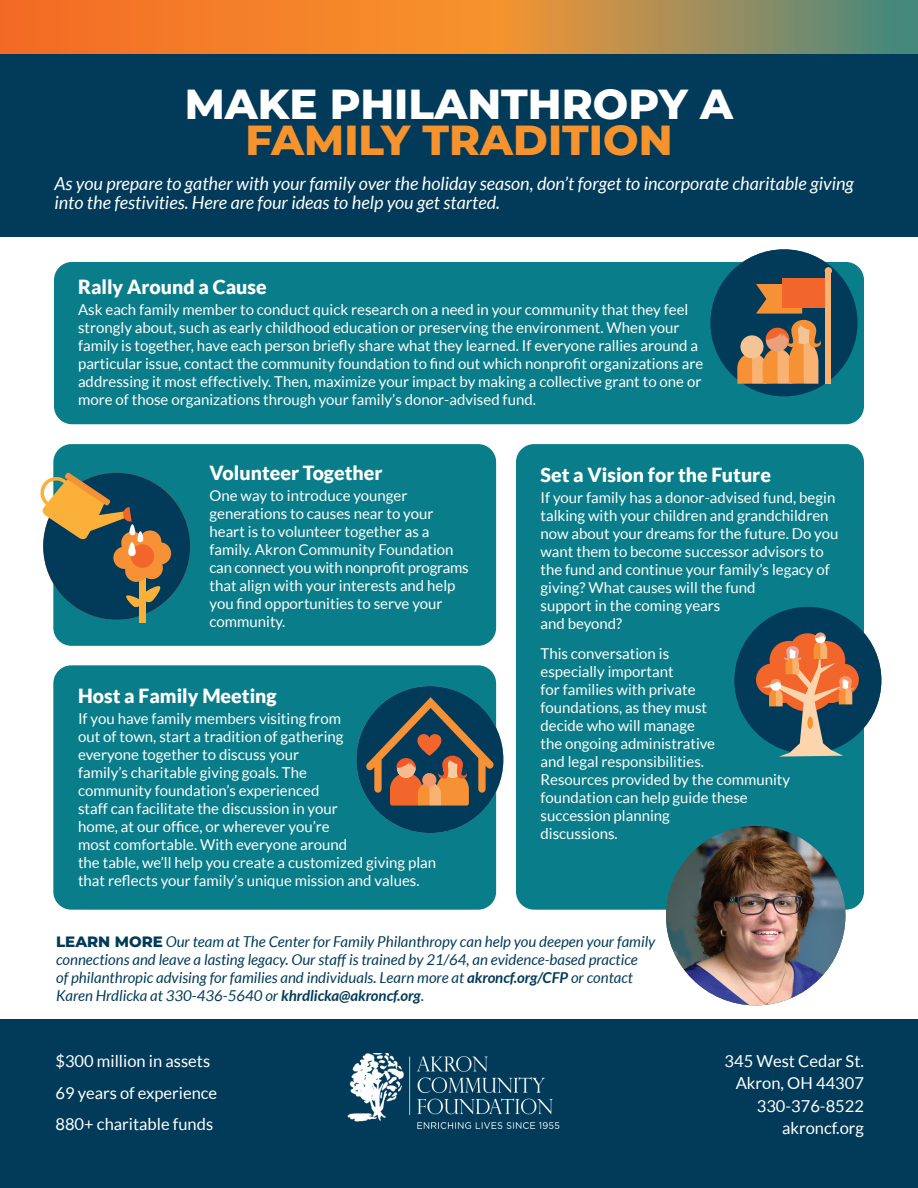
<style>
.page{position:relative;width:918px;height:1188px;background:#fff}
.page>*{position:absolute;margin:0;border:0;box-sizing:border-box;transform-origin:0 0}
.t1{font:800 42px "Montserrat";color:#fff}
.t2{font:800 42px "Montserrat";color:#f7932c}
.t3{font:900 19.5px "Lato";color:#fff}
.t4{font:italic 18px/19.5px "Lato";color:#fff}
.t5{font:16.5px/22.5px "Lato";color:#fff}
.t6{font:15px/18px "Lato";color:#fff}
.t7{font:italic 15px/18px "Lato";color:#023b59}
.s1{font-family:"Montserrat";font-weight:800;font-style:normal}
.s2{font-weight:700}
.s3{font-style:normal}
</style>
<div class="page">
<div style="left:0;top:1020px;width:918px;height:168px;background:#023b59"></div>
<div style="left:0;top:54px;width:918px;height:182px;background:#023b59"></div>
<div style="left:53px;top:444px;width:443px;height:202px;background:#0a7d8a;border-radius:18px"></div>
<svg style="left:0;top:0;width:918px;height:54px;background:#cc863f"></svg>
<img style="left:347px;top:1054px;width:213px;height:75px">
<div style="left:53px;top:665px;width:443px;height:245px;background:#0a7d8a;border-radius:18px"></div>
<div style="left:516px;top:444px;width:348px;height:466px;background:#0a7d8a;border-radius:18px"></div>
<div style="left:54px;top:262px;width:810px;height:162px;background:#0a7d8a;border-radius:18px"></div>
<img style="left:666px;top:826px;width:179px;height:179px;border-radius:90px">
<div style="left:710px;top:249px;width:147px;height:147px;background:#023b59;border-radius:50%"></div>
<div style="left:43px;top:473px;width:147px;height:147px;background:#023b59;border-radius:50%"></div>
<div style="left:356px;top:686px;width:147px;height:147px;background:#023b59;border-radius:50%"></div>
<div style="left:734px;top:607px;width:147px;height:147px;background:#023b59;border-radius:50%"></div>
<div style="left:756px;top:663px;width:32px;height:33px;background:#f2662c;border-radius:50%"></div>
<div style="left:827px;top:663px;width:32px;height:33px;background:#f2662c;border-radius:50%"></div>
<svg style="left:756px;top:284px;width:46px;height:30px"></svg>
<div style="left:782px;top:279px;width:46px;height:29px;background:#f2662c"></div>
<div style="left:826px;top:273px;width:5px;height:111px;background:#f9b271"></div>
<div style="left:825px;top:267px;width:7px;height:7px;background:#f9b271;border-radius:50%"></div>
<div style="left:139px;top:555px;width:7px;height:68px;background:#fbb03a"></div>
<svg style="left:40px;top:473px;width:92px;height:67px"></svg>
<div style="left:113px;top:547px;width:23px;height:22px;background:#f69135;border-radius:50%"></div>
<div style="left:121px;top:532px;width:23px;height:22px;background:#f69135;border-radius:50%"></div>
<div style="left:125px;top:560px;width:23px;height:22px;background:#f69135;border-radius:50%"></div>
<div style="left:139px;top:530px;width:22px;height:23px;background:#f69135;border-radius:50%"></div>
<div style="left:149px;top:542px;width:22px;height:23px;background:#f69135;border-radius:50%"></div>
<div style="left:140px;top:557px;width:23px;height:22px;background:#f69135;border-radius:50%"></div>
<div style="left:131px;top:544px;width:23px;height:24px;background:#f2662c;border-radius:50%"></div>
<svg style="left:128px;top:542px;width:8px;height:14px"></svg>
<svg style="left:137px;top:531px;width:6px;height:11px"></svg>
<svg style="left:129px;top:524px;width:6px;height:11px"></svg>
<svg style="left:126px;top:586px;width:36px;height:22px"></svg>
<svg style="left:762px;top:633px;width:93px;height:124px"></svg>
<svg style="left:737px;top:320px;width:84px;height:64px"></svg>
<svg style="left:366px;top:697px;width:128px;height:109px"></svg>
<h1 class="t1" style="left:185px;top:73px;width:550px">MAKE PHILANTHROPY A</h1>
<h1 class="t2" style="left:245px;top:109px;width:429px">FAMILY TRADITION</h1>
<p class="t4" style="left:54px;top:174px;width:801px">As you prepare to gather with your family over the holiday season, don’t forget to incorporate charitable giving into the festivities. Here are four ideas to help you get started.</p>
<h2 class="t3" style="left:78px;top:275px;width:190px">Rally Around a Cause</h2>
<p class="t6" style="left:78px;top:300px;width:627px">Ask each family member to conduct quick research on a need in your community that they feel strongly about, such as early childhood education or preserving the environment. When your family is together, have each person briefly share what they learned. If everyone rallies around a particular issue, contact the community foundation to find out which nonprofit organizations are addressing it most effectively. Then, maximize your impact by making a collective grant to one or more of those organizations through your family’s donor-advised fund.</p>
<h2 class="t3" style="left:210px;top:461px;width:175px">Volunteer Together</h2>
<p class="t6" style="left:210px;top:486px;width:261px">One way to introduce younger generations to causes near to your heart is to volunteer together as a family. Akron Community Foundation can connect you with nonprofit programs that align with your interests and help you find opportunities to serve your community.</p>
<h2 class="t3" style="left:78px;top:684px;width:200px">Host a Family Meeting</h2>
<p class="t6" style="left:78px;top:709px;width:360px">If you have family members visiting from<br>out of town, start a tradition of gathering<br>everyone together to discuss your<br>family’s charitable giving goals. The<br>community foundation’s experienced<br>staff can facilitate the discussion in your<br>home, at our office, or wherever you’re<br>most comfortable. With everyone around<br>the table, we’ll help you create a customized giving plan that reflects your family’s unique mission and values.</p>
<h2 class="t3" style="left:541px;top:464px;width:232px">Set a Vision for the Future</h2>
<p class="t6" style="left:541px;top:489px;width:299px">If your family has a donor-advised fund, begin talking with your children and grandchildren now about your dreams for the future. Do you want them to become successor advisors to the fund and continue your family’s legacy of giving? What causes will the fund<br>support in the coming years<br>and beyond?</p>
<p class="t6" style="left:541px;top:645px;width:251px">This conversation is<br>especially important<br>for families with private<br>foundations, as they must<br>decide who will manage<br>the ongoing administrative<br>and legal responsibilities.<br>Resources provided by the community foundation can help guide these succession planning<br>discussions.</p>
<p class="t7" style="left:56px;top:933px;width:601px"><span class="s1">LEARN MORE</span> Our team at The Center for Family Philanthropy can help you deepen your family connections and leave a lasting legacy. Our staff is trained by 21/64, an evidence-based practice<br>of philanthropic advising for families and individuals. Learn more at <span class="s2">akroncf.org/CFP</span> or contact Karen Hrdlicka at 330-436-5640 or <span class="s2">khrdlicka@akroncf.org</span><span class="s3">.</span></p>
<p class="t5" style="left:55px;top:1045px;width:163px;line-height:31.8px">$300 million in assets<br>69 years of experience<br>880+ charitable funds</p>
<p class="t5" style="left:725px;top:1049px;width:141px;text-align:right">345 West Cedar St.<br>Akron, OH 44307<br>330-376-8522 akroncf.org</p>
</div>
